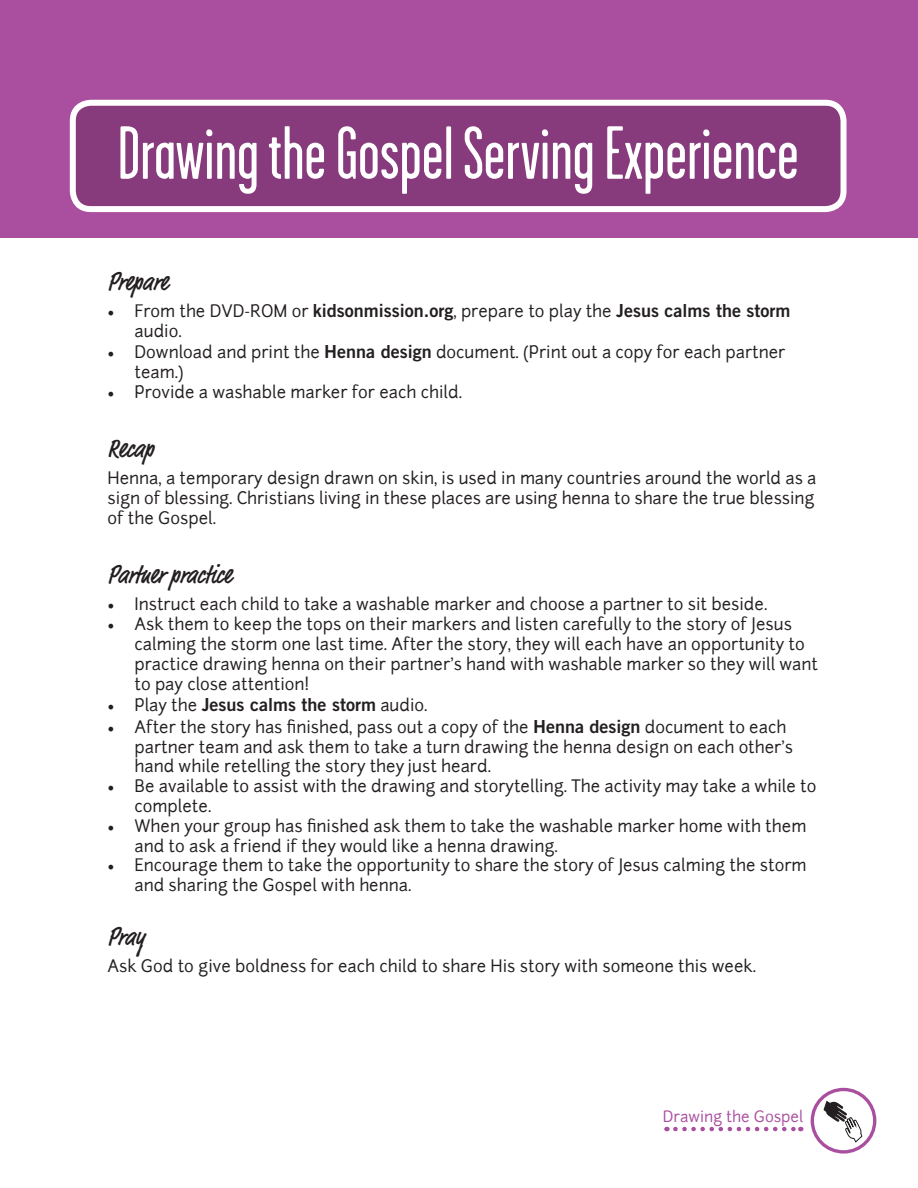
<style>
.page{position:relative;width:918px;height:1188px;background:#fff}
.page>*{position:absolute;margin:0;border:0;box-sizing:border-box;transform-origin:0 0}
.t1{font:75px "Garage Gothic";color:#fff}
.t2{font:500 condensed 27px "Market";color:#231f20}
.t3{font:18px "Trade Gothic LT Std Bd 2";color:#231f20}
.t4{font:16.5px/19.8px "Junction";color:#231f20}
.t5{font:15px "Junction";color:#aa4f9f}
.s1{font-family:"Minion Pro"}
.s2{font-family:"Junction";font-size:16.5px}
.s3{font-family:"Minion Pro";font-size:18px}
.s4{font-family:"Trade Gothic LT Std Bd 2";font-size:18px}
</style>
<div class="page">
<div style="left:811px;top:1088px;width:65px;height:66px;border:3px solid #aa4f9f;border-radius:50%"></div>
<div style="left:0;top:0;width:918px;height:238px;background:#aa4f9f"></div>
<div style="left:73px;top:103px;width:771px;height:106px;background:#873b7d;border-radius:18px"></div>
<div style="left:70px;top:100px;width:777px;height:112px;border:6px solid #fff;border-radius:18px"></div>
<svg style="left:824px;top:1101px;width:38px;height:41px"></svg>
<svg style="left:675px;top:1127px;width:126px;height:4px"></svg>
<h1 class="t1" style="left:117px;top:114px;width:683px">Drawing the Gospel Serving Experience</h1>
<h2 class="t2" style="left:108px;top:265px;width:62px">Prepare</h2>
<p class="t3" style="left:108px;top:299px;width:684px"><span class="s1">•</span> <span class="s2">From the DVD-ROM or</span> kidsonmission.org<span class="s2">, prepare to play the</span> Jesus calms the storm</p>
<p class="t4" style="left:135px;top:321px;width:49px">audio.</p>
<p class="t4" style="left:135px;top:343px;width:652px;text-indent:-27px"><span class="s3">•</span> Download and print the <span class="s4">Henna design</span> document. (Print out a copy for each partner team.)</p>
<p class="t4" style="left:108px;top:382px;width:356px"><span class="s3">•</span> Provide a washable marker for each child.</p>
<h2 class="t2" style="left:108px;top:433px;width:48px">Recap</h2>
<p class="t4" style="left:108px;top:469px;width:711px;text-align:justify">Henna, a temporary design drawn on skin, is used in many countries around the world as a sign of blessing. Christians living in these places are using henna to share the true blessing of the Gospel.</p>
<h2 class="t2" style="left:108px;top:559px;width:126px">Partner practice</h2>
<p class="t4" style="left:108px;top:595px;width:661px"><span class="s3">•</span> Instruct each child to take a washable marker and choose a partner to sit beside.</p>
<p class="t4" style="left:135px;top:614px;width:685px;text-indent:-27px"><span class="s3">•</span> Ask them to keep the tops on their markers and listen carefully to the story of Jesus calming the storm one last time. After the story, they will each have an opportunity to practice drawing henna on their partner’s hand with washable marker so they will want to pay close attention!</p>
<p class="t3" style="left:108px;top:694px;width:322px"><span class="s1">•</span> <span class="s2">Play the</span> Jesus calms the storm <span class="s2">audio.</span></p>
<p class="t4" style="left:135px;top:717px;width:660px;text-indent:-27px"><span class="s3">•</span> After the story has finished, pass out a copy of the <span class="s4">Henna design</span> document to each partner team and ask them to take a turn drawing the henna design on each other’s hand while retelling the story they just heard.</p>
<p class="t4" style="left:135px;top:776px;width:683px;text-indent:-27px"><span class="s3">•</span> Be available to assist with the drawing and storytelling. The activity may take a while to complete.</p>
<p class="t4" style="left:135px;top:816px;width:673px;text-indent:-27px"><span class="s3">•</span> When your group has finished ask them to take the washable marker home with them and to ask a friend if they would like a henna drawing.</p>
<p class="t4" style="left:135px;top:856px;width:674px;text-indent:-27px"><span class="s3">•</span> Encourage them to take the opportunity to share the story of Jesus calming the storm and sharing the Gospel with henna.</p>
<h2 class="t2" style="left:108px;top:920px;width:39px">Pray</h2>
<p class="t4" style="left:108px;top:956px;width:650px">Ask God to give boldness for each child to share His story with someone this week.</p>
<p class="t5" style="left:663px;top:1107px;width:142px">Drawing the Gospel</p>
</div>
